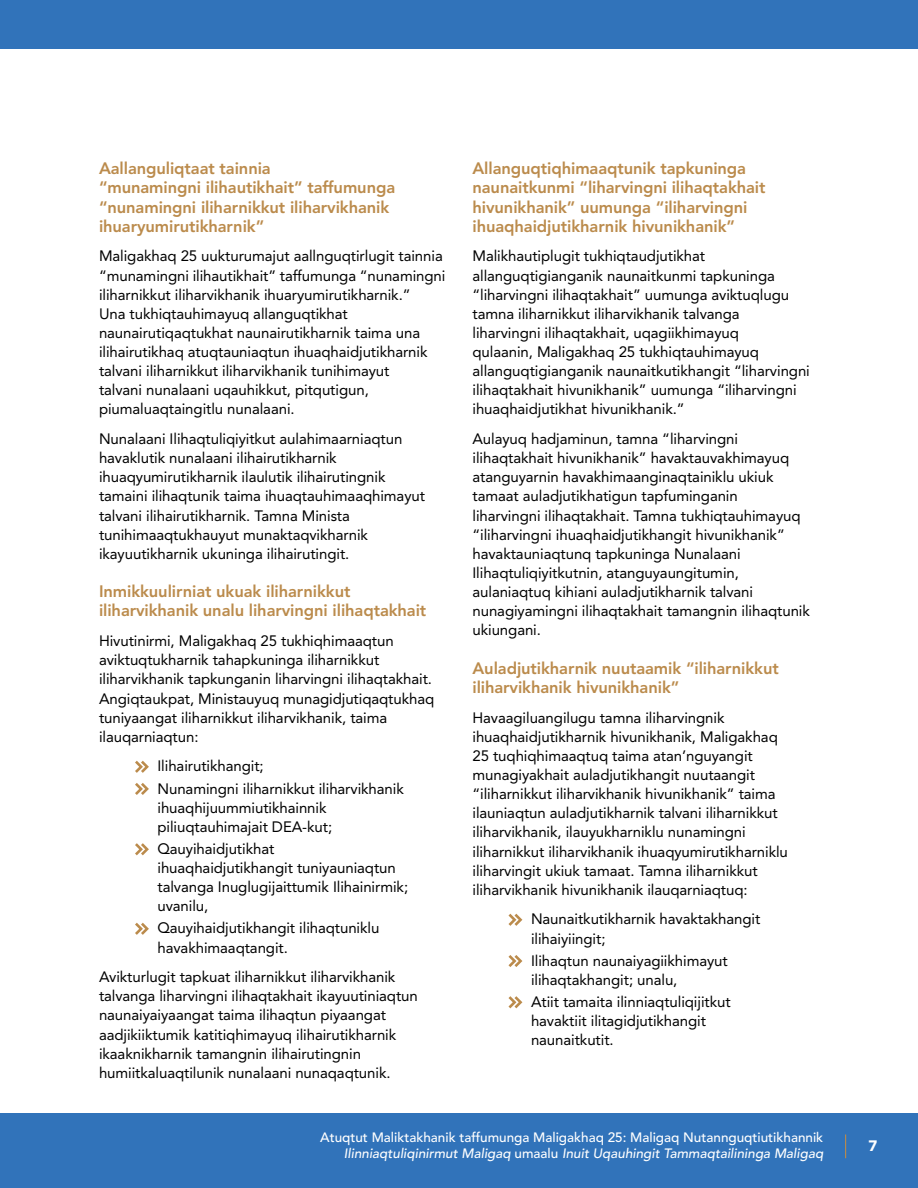
<style>
.page{position:relative;width:918px;height:1188px;background:#fff}
.page>*{position:absolute;margin:0;border:0;box-sizing:border-box;transform-origin:0 0}
.t1{font:800 16.5px/19px "Avenir LT";letter-spacing:-.005em;color:#bb8b4c}
.t2{font:15px/19.2px "Avenir LT";letter-spacing:-.005em;color:#000}
.t3{font:900 15px "Avenir LT";color:#fff}
.t4{font:500 13.5px/16.2px "Avenir LT";color:#fff;text-align:right}
.s1{font-style:italic}
</style>
<div class="page">
<div style="left:0;top:1113px;width:918px;height:75px;background:#3173ba"></div>
<div style="left:0;top:0;width:918px;height:49px;background:#3173ba"></div>
<svg style="left:845px;top:1134px;width:1px;height:24px"></svg>
<svg style="left:135px;top:761px;width:14px;height:12px"></svg>
<svg style="left:135px;top:783px;width:14px;height:12px"></svg>
<svg style="left:135px;top:843px;width:14px;height:12px"></svg>
<svg style="left:135px;top:923px;width:14px;height:12px"></svg>
<svg style="left:508px;top:914px;width:14px;height:12px"></svg>
<svg style="left:508px;top:955px;width:14px;height:12px"></svg>
<svg style="left:508px;top:996px;width:14px;height:12px"></svg>
<p class="t1" style="left:99px;top:159px;width:298px">Aallanguliqtaat tainnia<br>“munamingni ilihautikhait” taffumunga “nunamingni iliharnikkut iliharvikhanik ihuaryumirutikharnik”</p>
<p class="t2" style="left:99px;top:247px;width:348px">Maligakhaq 25 uukturumajut aallnguqtirlugit tainnia “munamingni ilihautikhait” taffumunga “nunamingni iliharnikkut iliharvikhanik ihuaryumirutikharnik.”<br>Una tukhiqtauhimayuq allanguqtikhat naunairutiqaqtukhat naunairutikharnik taima una ilihairutikhaq atuqtauniaqtun ihuaqhaidjutikharnik talvani iliharnikkut iliharvikhanik tunihimayut<br>talvani nunalaani uqauhikkut, pitqutigun, piumaluaqtaingitlu nunalaani.</p>
<p class="t2" style="left:99px;top:429px;width:328px">Nunalaani Ilihaqtuliqiyitkut aulahimaarniaqtun havaklutik nunalaani ilihairutikharnik ihuaqyumirutikharnik ilaulutik ilihairutingnik tamaini ilihaqtunik taima ihuaqtauhimaaqhimayut talvani ilihairutikharnik. Tamna Minista tunihimaaqtukhauyut munaktaqvikharnik ikayuutikharnik ukuninga ilihairutingit.</p>
<p class="t1" style="left:99px;top:582px;width:329px">Inmikkuulirniat ukuak iliharnikkut iliharvikhanik unalu liharvingni ilihaqtakhait</p>
<p class="t2" style="left:99px;top:631px;width:337px">Hivutinirmi, Maligakhaq 25 tukhiqhimaaqtun aviktuqtukharnik tahapkuninga iliharnikkut iliharvikhanik tapkunganin liharvingni ilihaqtakhait.<br>Angiqtaukpat, Ministauyuq munagidjutiqaqtukhaq tuniyaangat iliharnikkut iliharvikhanik, taima ilauqarniaqtun:</p>
<p class="t2" style="left:158px;top:755px;width:248px;line-height:22.2px">Ilihairutikhangit;<br>Nunamingni iliharnikkut iliharvikhanik</p>
<p class="t2" style="left:158px;top:798px;width:176px">ihuaqhijuummiutikhainnik piliuqtauhimajait DEA-kut;</p>
<p class="t2" style="left:158px;top:839px;width:252px">Qauyihaidjutikhat ihuaqhaidjutikhangit tuniyauniaqtun talvanga Inuglugijaittumik Ilihainirmik; uvanilu,</p>
<p class="t2" style="left:158px;top:919px;width:223px">Qauyihaidjutikhangit ilihaqtuniklu havakhimaaqtangit.</p>
<p class="t2" style="left:99px;top:967px;width:320px">Avikturlugit tapkuat iliharnikkut iliharvikhanik talvanga liharvingni ilihaqtakhait ikayuutiniaqtun naunaiyaiyaangat taima ilihaqtun piyaangat aadjikiiktumik katitiqhimayuq ilihairutikharnik ikaaknikharnik tamangnin ilihairutingnin humiitkaluaqtilunik nunalaani nunaqaqtunik.</p>
<p class="t1" style="left:472px;top:159px;width:295px">Allanguqtiqhimaaqtunik tapkuninga naunaitkunmi “liharvingni ilihaqtakhait hivunikhanik” uumunga “iliharvingni ihuaqhaidjutikharnik hivunikhanik”</p>
<p class="t2" style="left:472px;top:247px;width:339px">Malikhautiplugit tukhiqtaudjutikhat allanguqtigianganik naunaitkunmi tapkuninga “liharvingni ilihaqtakhait” uumunga aviktuqlugu tamna iliharnikkut iliharvikhanik talvanga liharvingni ilihaqtakhait, uqagiikhimayuq<br>qulaanin, Maligakhaq 25 tukhiqtauhimayuq allanguqtigianganik naunaitkutikhangit “liharvingni ilihaqtakhait hivunikhanik” uumunga “iliharvingni ihuaqhaidjutikhat hivunikhanik.”</p>
<p class="t2" style="left:472px;top:429px;width:339px">Aulayuq hadjaminun, tamna “liharvingni ilihaqtakhait hivunikhanik” havaktauvakhimayuq atanguyarnin havakhimaanginaqtainiklu ukiuk tamaat auladjutikhatigun tapfuminganin<br>liharvingni ilihaqtakhait. Tamna tukhiqtauhimayuq “iliharvingni ihuaqhaidjutikhangit hivunikhanik” havaktauniaqtunq tapkuninga Nunalaani Ilihaqtuliqiyitkutnin, atanguyaungitumin, aulaniaqtuq kihiani auladjutikharnik talvani nunagiyamingni ilihaqtakhait tamangnin ilihaqtunik ukiungani.</p>
<p class="t1" style="left:472px;top:659px;width:308px">Auladjutikharnik nuutaamik “iliharnikkut iliharvikhanik hivunikhanik”</p>
<p class="t2" style="left:472px;top:708px;width:317px">Havaagiluangilugu tamna iliharvingnik ihuaqhaidjutikharnik hivunikhanik, Maligakhaq 25 tuqhiqhimaaqtuq taima atan’nguyangit munagiyakhait auladjutikhangit nuutaangit “iliharnikkut iliharvikhanik hivunikhanik” taima ilauniaqtun auladjutikharnik talvani iliharnikkut iliharvikhanik, ilauyukharniklu nunamingni iliharnikkut iliharvikhanik ihuaqyumirutikharniklu iliharvingit ukiuk tamaat. Tamna iliharnikkut iliharvikhanik hivunikhanik ilauqarniaqtuq:</p>
<p class="t2" style="left:531px;top:910px;width:231px">Naunaitkutikharnik havaktakhangit ilihaiyiingit;</p>
<p class="t2" style="left:531px;top:951px;width:198px">Ilihaqtun naunaiyagiikhimayut ilihaqtakhangit; unalu,</p>
<p class="t2" style="left:531px;top:992px;width:201px">Atiit tamaita ilinniaqtuliqijitkut havaktiit ilitagidjutikhangit naunaitkutit.</p>
<p class="t4" style="left:320px;top:1129px;width:505px">Atuqtut Maliktakhanik taffumunga Maligakhaq 25: Maligaq Nutannguqtiutikhannik<br><span class="s1">Ilinniaqtuliqinirmut Maligaq</span> umaalu <span class="s1">Inuit Uqauhingit Tammaqtailininga Maligaq</span></p>
<p class="t3" style="left:869px;top:1137px;width:10px">7</p>
</div>
